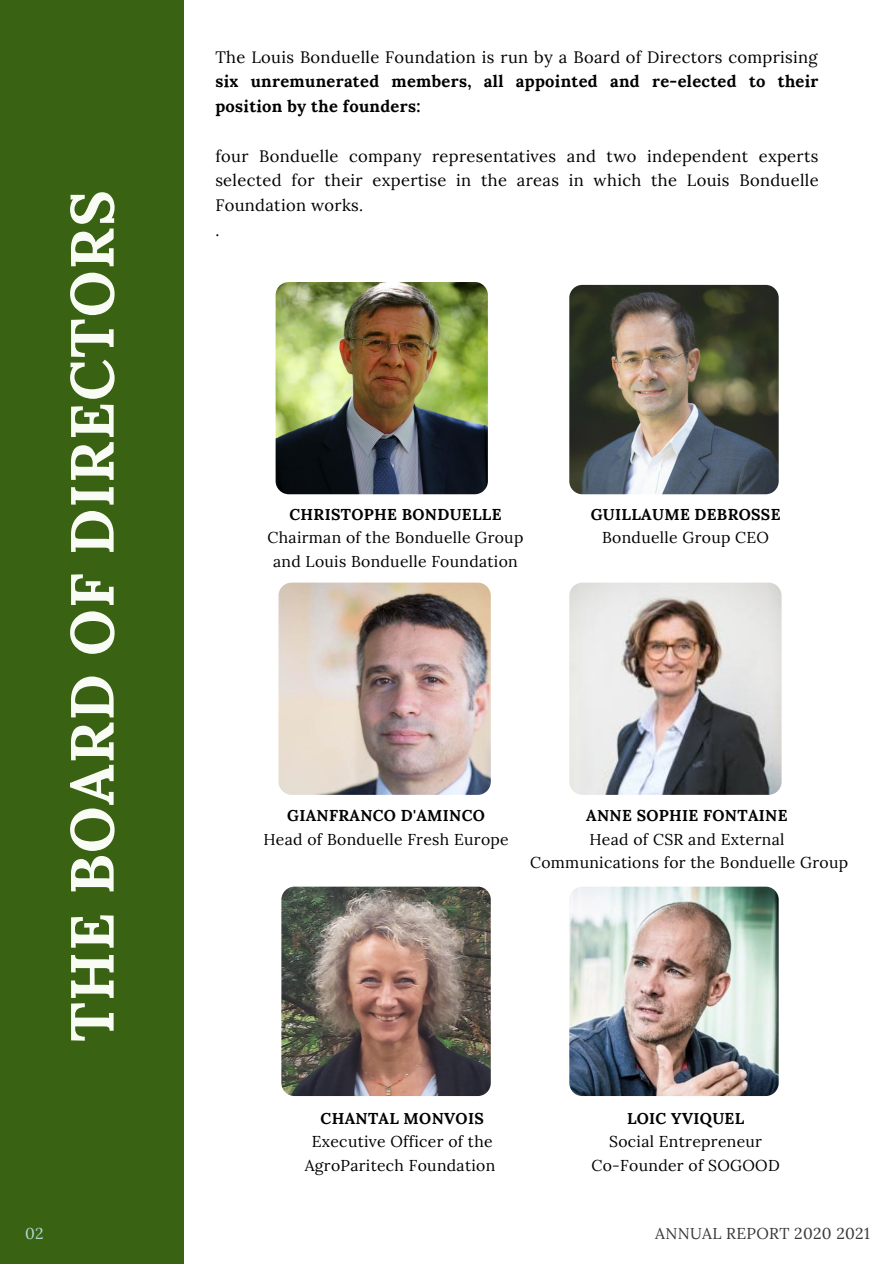
<style>
.page{position:relative;width:894px;height:1264px;background:#fff}
.page>*{position:absolute;margin:0;border:0;box-sizing:border-box;transform-origin:0 0}
.t1{font:700 60.75px "Lora";letter-spacing:.02em;color:#f9fcf5}
.t2{font:700 16.5px/24.8px "Lora";letter-spacing:.02em;color:#000;text-align:justify}
.t3{font:16.5px/24.8px "Lora";letter-spacing:.02em;color:#000;text-align:justify}
.t4{font:15.75px/23.7px "Lora";letter-spacing:.02em;color:#000;text-align:center}
.t5{font:700 15.75px "Lora";letter-spacing:.02em;color:#000}
.t6{font:15.75px "Lora";letter-spacing:.02em;color:#383838}
.t7{font:15.75px "Lora";color:#add9d2}
.s1{font-weight:400}
</style>
<div class="page">
<div style="left:0;top:0;width:184px;height:1263px;background:#396213"></div>
<img style="left:569px;top:886px;width:209px;height:209px;border-radius:13px">
<img style="left:275px;top:282px;width:212px;height:212px;border-radius:13px">
<img style="left:569px;top:582px;width:212px;height:212px;border-radius:13px">
<img style="left:569px;top:285px;width:209px;height:209px;border-radius:13px">
<img style="left:281px;top:886px;width:209px;height:209px;border-radius:13px">
<img style="left:278px;top:582px;width:212px;height:212px;border-radius:13px">
<p class="t1" style="left:52px;top:1041px;width:853px;rotate:-90deg">THE BOARD OF DIRECTORS</p>
<p class="t2" style="left:215px;top:44px;width:604px"><span class="s1">The Louis Bonduelle Foundation is run by a Board of Directors comprising </span>six unremunerated members, all appointed and re-elected to their position by the founders:</p>
<p class="t3" style="left:215px;top:143px;width:604px">four Bonduelle company representatives and two independent experts selected for their expertise in the areas in which the Louis Bonduelle Foundation works.</p>
<p class="t3" style="left:215px;top:217px;width:6px">.</p>
<p class="t5" style="left:289px;top:503px;width:213px">CHRISTOPHE BONDUELLE</p>
<p class="t4" style="left:267px;top:525px;width:257px">Chairman of the Bonduelle Group and Louis Bonduelle Foundation</p>
<p class="t5" style="left:590px;top:503px;width:191px">GUILLAUME DEBROSSE</p>
<p class="t4" style="left:602px;top:525px;width:168px">Bonduelle Group CEO</p>
<p class="t5" style="left:287px;top:805px;width:199px">GIANFRANCO D'AMINCO</p>
<p class="t4" style="left:263px;top:827px;width:247px">Head of Bonduelle Fresh Europe</p>
<p class="t5" style="left:586px;top:805px;width:203px">ANNE SOPHIE FONTAINE</p>
<p class="t4" style="left:589px;top:827px;width:196px">Head of CSR and External</p>
<p class="t4" style="left:530px;top:850px;width:319px">Communications for the Bonduelle Group</p>
<p class="t5" style="left:320px;top:1107px;width:165px">CHANTAL MONVOIS</p>
<p class="t4" style="left:304px;top:1129px;width:192px">Executive Officer of the<br>AgroParitech Foundation</p>
<p class="t5" style="left:626px;top:1107px;width:119px">LOIC YVIQUEL</p>
<p class="t4" style="left:609px;top:1129px;width:154px">Social Entrepreneur</p>
<p class="t4" style="left:591px;top:1153px;width:190px">Co-Founder of SOGOOD</p>
<p class="t7" style="left:25px;top:1222px;width:20px">02</p>
<p class="t6" style="left:655px;top:1222px;width:216px">ANNUAL REPORT 2020 2021</p>
</div>
